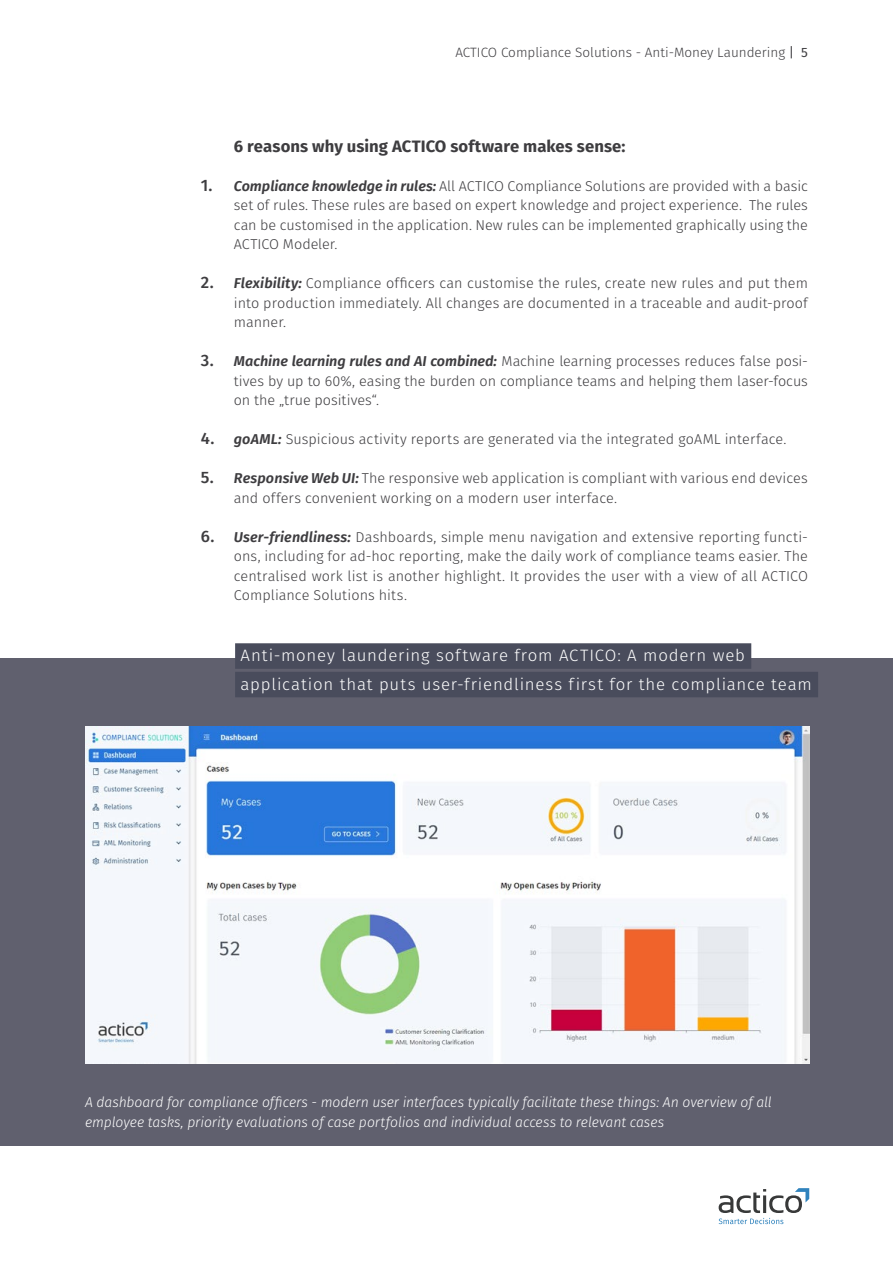
<style>
.page{position:relative;width:893px;height:1263px;background:#fff}
.page>*{position:absolute;margin:0;border:0;box-sizing:border-box;transform-origin:0 0}
.t1{font:300 16.5px/28.5px "Fira Sans";letter-spacing:.045em;color:#fff}
.t2{font:700 16.5px "Fira Sans";letter-spacing:.005em;color:#3e3d40}
.t3{font:500 16.5px "Fira Sans";color:#3e3d40}
.t4{font:300 14.25px/19.5px "Fira Sans";letter-spacing:.005em;color:#3e3d40;text-align:justify}
.t5{font:italic 300 14.25px/19.5px "Fira Sans";letter-spacing:-.005em;color:#fff}
.t6{font:300 13.5px "Fira Sans";color:#3e3d40}
.s1{font-weight:400}
.s2{font-weight:600;font-style:italic}
</style>
<div class="page">
<svg style="left:719px;top:1188px;width:90px;height:36px"></svg>
<div style="left:0;top:658px;width:893px;height:488px;background:#60606e"></div>
<div style="left:235px;top:643px;width:516px;height:26px;background:#494c5c"></div>
<div style="left:235px;top:672px;width:583px;height:25px;background:#494c5c"></div>
<img style="left:85px;top:727px;width:724px;height:337px">
<p class="t6" style="left:456px;top:43px;width:354px">ACTICO Compliance Solutions - Anti-Money Laundering <span class="s1">| 5</span></p>
<p class="t3" style="left:201px;top:171px;width:13px">1.</p>
<p class="t3" style="left:201px;top:269px;width:15px">2.</p>
<p class="t3" style="left:201px;top:347px;width:14px">3.</p>
<p class="t3" style="left:201px;top:425px;width:15px">4.</p>
<p class="t3" style="left:201px;top:464px;width:14px">5.</p>
<p class="t3" style="left:201px;top:522px;width:15px">6.</p>
<p class="t2" style="left:234px;top:132px;width:393px">6 reasons why using ACTICO software makes sense:</p>
<p class="t4" style="left:234px;top:176px;width:576px"><span class="s2">Compliance knowledge in rules:</span> All ACTICO Compliance Solutions are provided with a basic set of rules. These rules are based on expert knowledge and project experience. The rules can be customised in the application. New rules can be implemented graphically using the ACTICO Modeler.</p>
<p class="t4" style="left:234px;top:273px;width:576px"><span class="s2">Flexibility:</span> Compliance officers can customise the rules, create new rules and put them into production immediately. All changes are documented in a traceable and audit-proof manner.</p>
<p class="t4" style="left:234px;top:351px;width:576px"><span class="s2">Machine learning rules and AI combined:</span> Machine learning processes reduces false posi&shy;tives by up to 60%, easing the burden on compliance teams and helping them laser-focus on the „true positives“.</p>
<p class="t4" style="left:234px;top:429px;width:554px"><span class="s2">goAML:</span> Suspicious activity reports are generated via the integrated goAML interface.</p>
<p class="t4" style="left:234px;top:468px;width:576px"><span class="s2">Responsive Web UI:</span> The responsive web application is compliant with various end devices and offers convenient working on a modern user interface.</p>
<p class="t4" style="left:234px;top:527px;width:576px"><span class="s2">User-friendliness:</span> Dashboards, simple menu navigation and extensive reporting functi&shy;ons, including for ad-hoc reporting, make the daily work of compliance teams easier. The centralised work list is another highlight. It provides the user with a view of all ACTICO Compliance Solutions hits.</p>
<p class="t1" style="left:241px;top:641px;width:573px">Anti-money laundering software from ACTICO: A modern web application that puts user-friendliness first for the compliance team</p>
<p class="t5" style="left:85px;top:1092px;width:688px">A dashboard for compliance officers - modern user interfaces typically facilitate these things: An overview of all employee tasks, priority evaluations of case portfolios and individual access to relevant cases</p>
</div>
